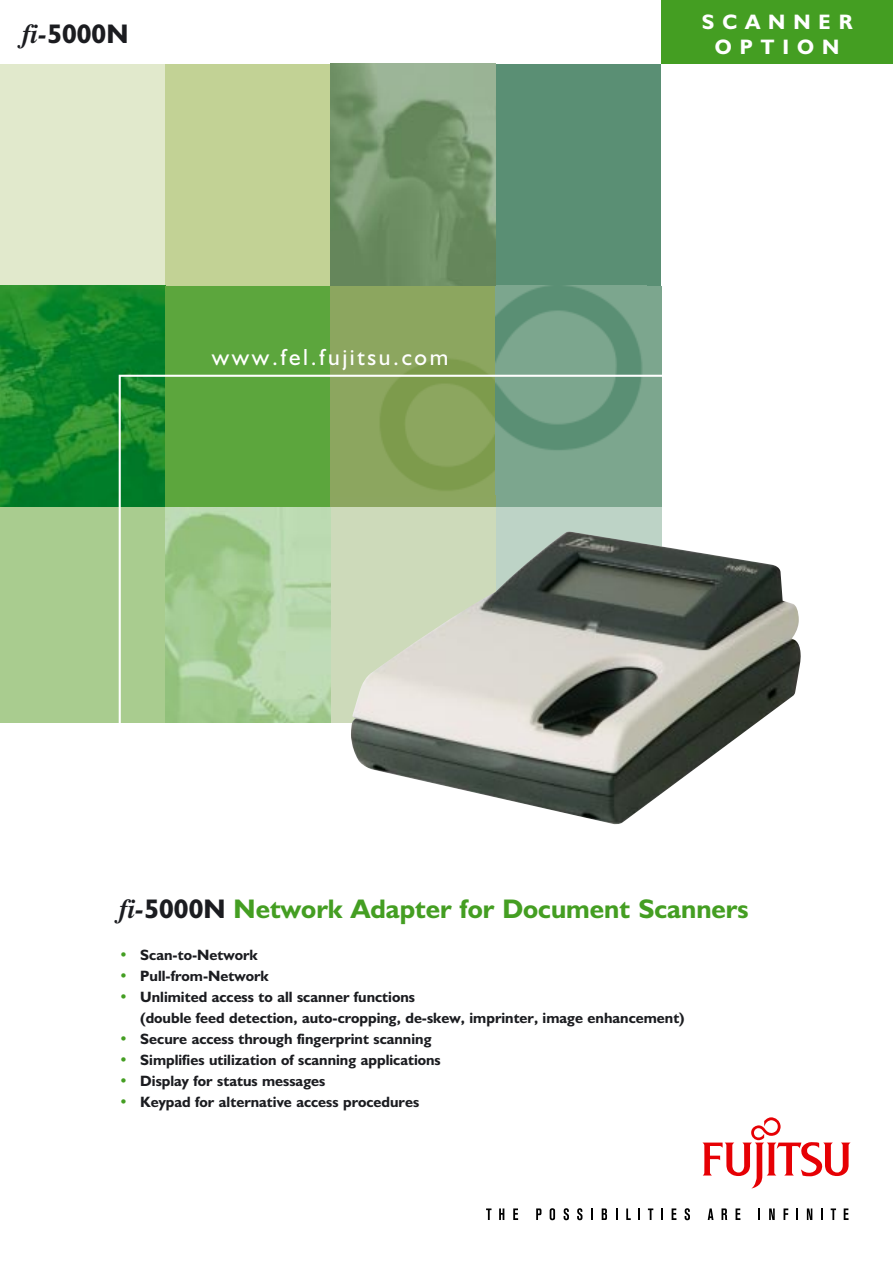
<style>
.page{position:relative;width:893px;height:1263px;background:#fff}
.page>*{position:absolute;margin:0;border:0;box-sizing:border-box;transform-origin:0 0}
.t1{font:700 27px "Fujitsu Humanist 521";color:#449e22}
.t2{font:700 27px "Fujitsu Humanist 521";color:#1b1c20}
.t3{font:23.4px "Fujitsu Humanist 521";letter-spacing:.11em;color:#fff}
.t4{font:700 21px/25.2px "Fujitsu Humanist 521";letter-spacing:.38em;color:#fff;text-align:center}
.t5{font:700 15px/21px "Fujitsu Humanist 521";color:#1b1c20}
.s1{font-family:"Times";font-style:italic}
.s2{font-family:"Times";font-style:italic;color:#1b1c20}
.s3{color:#1b1c20}
.s4{color:#449e22}
</style>
<div class="page">
<div style="left:0;top:64px;width:165px;height:222px;background:#e1e9cc"></div>
<div style="left:165px;top:64px;width:166px;height:222px;background:#c2d295"></div>
<div style="left:496px;top:64px;width:165px;height:222px;background:#5a8f74"></div>
<img style="left:0;top:286px;width:165px;height:222px">
<div style="left:165px;top:286px;width:166px;height:222px;background:#5ca63d"></div>
<img style="left:331px;top:286px;width:165px;height:89px">
<div style="left:496px;top:286px;width:165px;height:222px;background:#7ca68e"></div>
<img style="left:496px;top:286px;width:151px;height:89px">
<div style="left:0;top:508px;width:165px;height:215px;background:#a9cc8f"></div>
<div style="left:661px;top:0;width:232px;height:64px;background:#449e22"></div>
<svg style="left:702px;top:1117px;width:149px;height:71px"></svg>
<svg style="left:486px;top:1208px;width:5px;height:12px"></svg>
<svg style="left:499px;top:1208px;width:5px;height:12px"></svg>
<svg style="left:513px;top:1208px;width:5px;height:12px"></svg>
<svg style="left:536px;top:1208px;width:5px;height:12px"></svg>
<svg style="left:550px;top:1208px;width:5px;height:12px"></svg>
<svg style="left:564px;top:1208px;width:5px;height:12px"></svg>
<svg style="left:577px;top:1208px;width:5px;height:12px"></svg>
<svg style="left:591px;top:1208px;width:2px;height:12px"></svg>
<svg style="left:602px;top:1208px;width:5px;height:12px"></svg>
<svg style="left:616px;top:1208px;width:1px;height:12px"></svg>
<svg style="left:626px;top:1208px;width:5px;height:12px"></svg>
<svg style="left:638px;top:1208px;width:2px;height:12px"></svg>
<svg style="left:648px;top:1208px;width:5px;height:12px"></svg>
<svg style="left:661px;top:1208px;width:2px;height:12px"></svg>
<svg style="left:672px;top:1208px;width:4px;height:12px"></svg>
<svg style="left:685px;top:1208px;width:5px;height:12px"></svg>
<svg style="left:708px;top:1208px;width:5px;height:12px"></svg>
<svg style="left:721px;top:1208px;width:6px;height:12px"></svg>
<svg style="left:735px;top:1208px;width:5px;height:12px"></svg>
<svg style="left:758px;top:1208px;width:2px;height:12px"></svg>
<svg style="left:769px;top:1208px;width:6px;height:12px"></svg>
<svg style="left:783px;top:1208px;width:5px;height:12px"></svg>
<svg style="left:796px;top:1208px;width:2px;height:12px"></svg>
<svg style="left:807px;top:1208px;width:5px;height:12px"></svg>
<svg style="left:821px;top:1208px;width:2px;height:12px"></svg>
<svg style="left:831px;top:1208px;width:5px;height:12px"></svg>
<svg style="left:844px;top:1208px;width:4px;height:12px"></svg>
<svg style="left:331px;top:64px;width:165px;height:222px;background:#76966e"></svg>
<svg style="left:119px;top:375px;width:682px;height:450px"></svg>
<h1 class="t2" style="left:22px;top:23px;width:108px"><span class="s1">fi-</span>5000N</h1>
<h2 class="t3" style="left:212px;top:348px;width:238px">www.fel.fujitsu.com</h2>
<h3 class="t4" style="left:702px;top:11px;width:152px">SCANNER<br>OPTION</h3>
<h1 class="t1" style="left:119px;top:898px;width:631px"><span class="s2">fi-</span><span class="s3">5000N</span> Network Adapter for Document Scanners</h1>
<p class="t5" style="left:119px;top:946px;width:140px"><span class="s4">•</span> Scan-to-Network</p>
<p class="t5" style="left:119px;top:967px;width:151px"><span class="s4">•</span> Pull-from-Network</p>
<p class="t5" style="left:140px;top:988px;width:546px;text-indent:-21px"><span class="s4">•</span> Unlimited access to all scanner functions<br>(double feed detection, auto-cropping, de-skew, imprinter, image enhancement)</p>
<p class="t5" style="left:119px;top:1030px;width:314px"><span class="s4">•</span> Secure access through fingerprint scanning</p>
<p class="t5" style="left:119px;top:1051px;width:323px"><span class="s4">•</span> Simplifies utilization of scanning applications</p>
<p class="t5" style="left:119px;top:1072px;width:208px"><span class="s4">•</span> Display for status messages</p>
<p class="t5" style="left:119px;top:1093px;width:302px"><span class="s4">•</span> Keypad for alternative access procedures</p>
</div>
